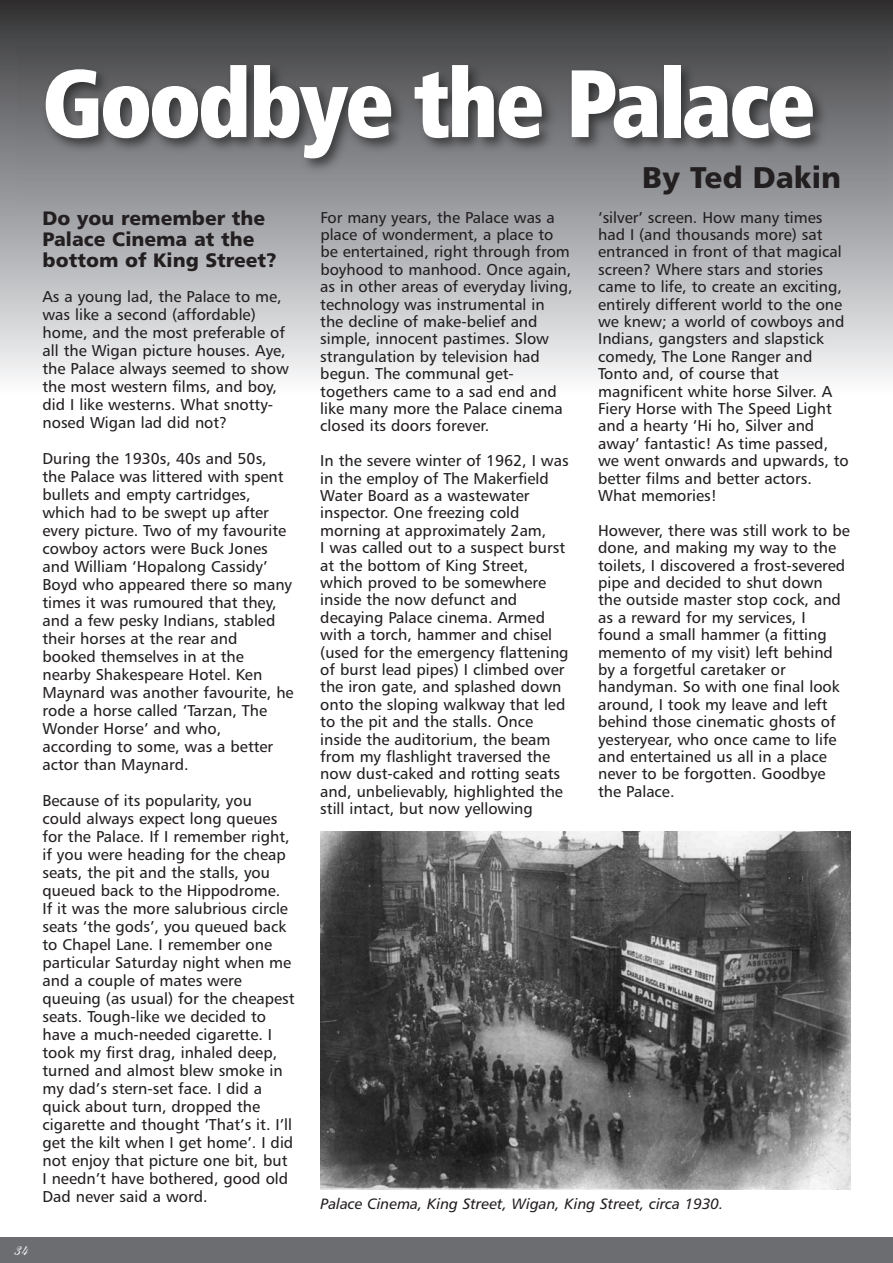
<style>
.page{position:relative;width:893px;height:1263px;background:#fff}
.page>*{position:absolute;margin:0;border:0;box-sizing:border-box;transform-origin:0 0}
.t1{font:96px "Humanist 777 BT Extra Black Cond B";letter-spacing:-.03em;color:#fff;scale:.95 1}
.t2{font:30px "Humanist 777 BT Black B";color:#231f20}
.t3{font:19.5px/21px "Humanist 777 BT Black B";color:#231f20}
.t4{font:18px "Shelley Andante BT";color:#fff}
.t5{font:15.75px/17.4px "Humanist 777 BT Roman B";color:#231f20}
.t6{font:15px "Humanist 777 BT Italic B";color:#231f20}
</style>
<div class="page">
<div style="left:0;top:1237px;width:893px;height:26px;background:#6c6d70"></div>
<div style="left:0;top:0;width:893px;height:394px;background:linear-gradient(to bottom,#353538,#fafbfe)"></div>
<img style="left:17px;top:46px;width:872px;height:162px">
<img style="left:320px;top:831px;width:530px;height:358px">
<p class="t4" style="left:14px;top:1242px;width:16px">34</p>
<h1 class="t1" style="left:43px;top:65px;width:815px">Goodbye the Palace</h1>
<h2 class="t2" style="left:642px;top:166px;width:200px">By Ted Dakin</h2>
<p class="t3" style="left:43px;top:210px;width:236px">Do you remember the<br>Palace Cinema at the bottom of King Street?</p>
<p class="t5" style="left:43px;top:289px;width:248px;line-height:18px">As a young lad, the Palace to me, was like a second (affordable) home, and the most preferable of all the Wigan picture houses. Aye, the Palace always seemed to show the most western films, and boy, did I like westerns. What snotty&shy;nosed Wigan lad did not?</p>
<p class="t5" style="left:43px;top:451px;width:253px;line-height:18px">During the 1930s, 40s and 50s, the Palace was littered with spent bullets and empty cartridges, which had to be swept up after every picture. Two of my favourite cowboy actors were Buck Jones and William ‘Hopalong Cassidy’<br>Boyd who appeared there so many times it was rumoured that they, and a few pesky Indians, stabled their horses at the rear and booked themselves in at the nearby Shakespeare Hotel. Ken<br>Maynard was another favourite, he rode a horse called ‘Tarzan, The<br>Wonder Horse’ and who, according to some, was a better actor than Maynard.</p>
<p class="t5" style="left:43px;top:793px;width:254px;line-height:18px">Because of its popularity, you could always expect long queues for the Palace. If I remember right, if you were heading for the cheap seats, the pit and the stalls, you queued back to the Hippodrome.<br>If it was the more salubrious circle seats ‘the gods’, you queued back to Chapel Lane. I remember one particular Saturday night when me and a couple of mates were queuing (as usual) for the cheapest seats. Tough-like we decided to have a much-needed cigarette. I took my first drag, inhaled deep, turned and almost blew smoke in my dad’s stern-set face. I did a quick about turn, dropped the cigarette and thought ‘That’s it. I’ll get the kilt when I get home’. I did not enjoy that picture one bit, but<br>I needn’t have bothered, good old<br>Dad never said a word.</p>
<p class="t5" style="left:320px;top:210px;width:254px">For many years, the Palace was a place of wonderment, a place to be entertained, right through from boyhood to manhood. Once again, as in other areas of everyday living, technology was instrumental in<br>the decline of make-belief and simple, innocent pastimes. Slow strangulation by television had begun. The communal get&shy;togethers came to a sad end and like many more the Palace cinema closed its doors forever.</p>
<p class="t5" style="left:320px;top:453px;width:250px">In the severe winter of 1962, I was in the employ of The Makerfield<br>Water Board as a wastewater inspector. One freezing cold morning at approximately 2am,<br>I was called out to a suspect burst at the bottom of King Street, which proved to be somewhere inside the now defunct and decaying Palace cinema. Armed with a torch, hammer and chisel (used for the emergency flattening of burst lead pipes) I climbed over the iron gate, and splashed down onto the sloping walkway that led to the pit and the stalls. Once inside the auditorium, the beam from my flashlight traversed the now dust-caked and rotting seats and, unbelievably, highlighted the still intact, but now yellowing</p>
<p class="t5" style="left:598px;top:210px;width:252px">‘silver’ screen. How many times had I (and thousands more) sat entranced in front of that magical screen? Where stars and stories came to life, to create an exciting, entirely different world to the one we knew; a world of cowboys and<br>Indians, gangsters and slapstick comedy, The Lone Ranger and<br>Tonto and, of course that magnificent white horse Silver. A<br>Fiery Horse with The Speed Light and a hearty ‘Hi ho, Silver and away’ fantastic! As time passed, we went onwards and upwards, to better films and better actors.<br>What memories!</p>
<p class="t5" style="left:598px;top:523px;width:253px">However, there was still work to be done, and making my way to the toilets, I discovered a frost-severed pipe and decided to shut down<br>the outside master stop cock, and as a reward for my services, I found a small hammer (a fitting memento of my visit) left behind by a forgetful caretaker or handyman. So with one final look around, I took my leave and left behind those cinematic ghosts of yesteryear, who once came to life and entertained us all in a place never to be forgotten. Goodbye the Palace.</p>
<p class="t6" style="left:320px;top:1197px;width:405px">Palace Cinema, King Street, Wigan, King Street, circa 1930.</p>
</div>
